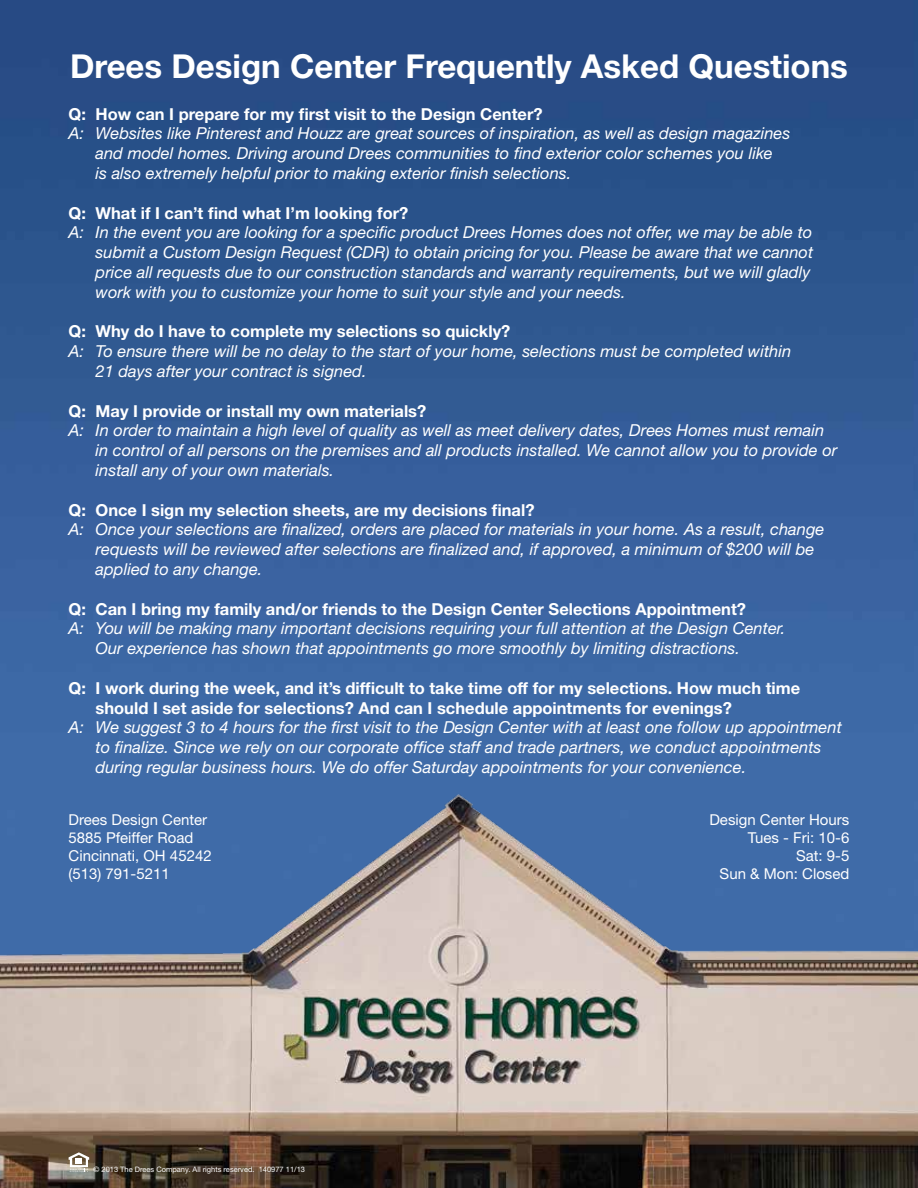
<style>
.page{position:relative;width:918px;height:1188px;background:#fff}
.page>*{position:absolute;margin:0;border:0;box-sizing:border-box;transform-origin:0 0}
.t1{font:700 33px "Helvetica Neue LT Std";color:#fff}
.t2{font:italic 16.5px/19.8px "Helvetica Neue LT Std";color:#fff}
.t3{font:700 16.5px/19.8px "Helvetica Neue LT Std";color:#fff}
.t4{font:15px/18px "Helvetica Neue LT Std";color:#fff}
.t5{font:7.5px "Helvetica Neue LT Std";color:#fff}
</style>
<div class="page">
<img style="left:0;top:0;width:918px;height:775px">
<img style="left:0;top:775px;width:918px;height:413px">
<svg style="left:69px;top:1152px;width:20px;height:20px"></svg>
<h1 class="t1" style="left:70px;top:45px;width:780px">Drees Design Center Frequently Asked Questions</h1>
<p class="t3" style="left:69px;top:103px;width:476px">Q: How can I prepare for my first visit to the Design Center?</p>
<p class="t2" style="left:96px;top:123px;width:696px;text-indent:-27px">A: Websites like Pinterest and Houzz are great sources of inspiration, as well as design magazines and model homes. Driving around Drees communities to find exterior color schemes you like<br>is also extremely helpful prior to making exterior finish selections.</p>
<p class="t3" style="left:69px;top:202px;width:341px">Q: What if I can’t find what I’m looking for?</p>
<p class="t2" style="left:96px;top:222px;width:719px;text-indent:-27px">A: In the event you are looking for a specific product Drees Homes does not offer, we may be able to submit a Custom Design Request (CDR) to obtain pricing for you. Please be aware that we cannot price all requests due to our construction standards and warranty requirements, but we will gladly work with you to customize your home to suit your style and your needs.</p>
<p class="t3" style="left:69px;top:321px;width:443px">Q: Why do I have to complete my selections so quickly?</p>
<p class="t2" style="left:96px;top:341px;width:697px;text-indent:-27px">A: To ensure there will be no delay to the start of your home, selections must be completed within<br>21 days after your contract is signed.</p>
<p class="t3" style="left:69px;top:400px;width:359px">Q: May I provide or install my own materials?</p>
<p class="t2" style="left:96px;top:420px;width:743px;text-indent:-27px">A: In order to maintain a high level of quality as well as meet delivery dates, Drees Homes must remain in control of all persons on the premises and all products installed. We cannot allow you to provide or install any of your own materials.</p>
<p class="t3" style="left:69px;top:499px;width:467px">Q: Once I sign my selection sheets, are my decisions final?</p>
<p class="t2" style="left:96px;top:519px;width:730px;text-indent:-27px">A: Once your selections are finalized, orders are placed for materials in your home. As a result, change requests will be reviewed after selections are finalized and, if approved, a minimum of $200 will be applied to any change.</p>
<p class="t3" style="left:69px;top:598px;width:679px">Q: Can I bring my family and/or friends to the Design Center Selections Appointment?</p>
<p class="t2" style="left:96px;top:618px;width:691px;text-indent:-27px">A: You will be making many important decisions requiring your full attention at the Design Center.<br>Our experience has shown that appointments go more smoothly by limiting distractions.</p>
<p class="t3" style="left:96px;top:678px;width:706px;text-indent:-27px">Q: I work during the week, and it’s difficult to take time off for my selections. How much time should I set aside for selections? And can I schedule appointments for evenings?</p>
<p class="t2" style="left:96px;top:717px;width:748px;text-indent:-27px">A: We suggest 3 to 4 hours for the first visit to the Design Center with at least one follow up appointment to finalize. Since we rely on our corporate office staff and trade partners, we conduct appointments during regular business hours. We do offer Saturday appointments for your convenience.</p>
<p class="t4" style="left:69px;top:810px;width:145px">Drees Design Center<br>5885 Pfeiffer Road<br>Cincinnati, OH 45242 (513) 791-5211</p>
<p class="t4" style="left:709px;top:810px;width:142px;text-align:right">Design Center Hours<br>Tues - Fri: 10-6<br>Sat: 9-5<br>Sun &amp; Mon: Closed</p>
<p class="t5" style="left:93px;top:1165px;width:213px">© 2013 The Drees Company. All rights reserved. 140977 11/13</p>
</div>
